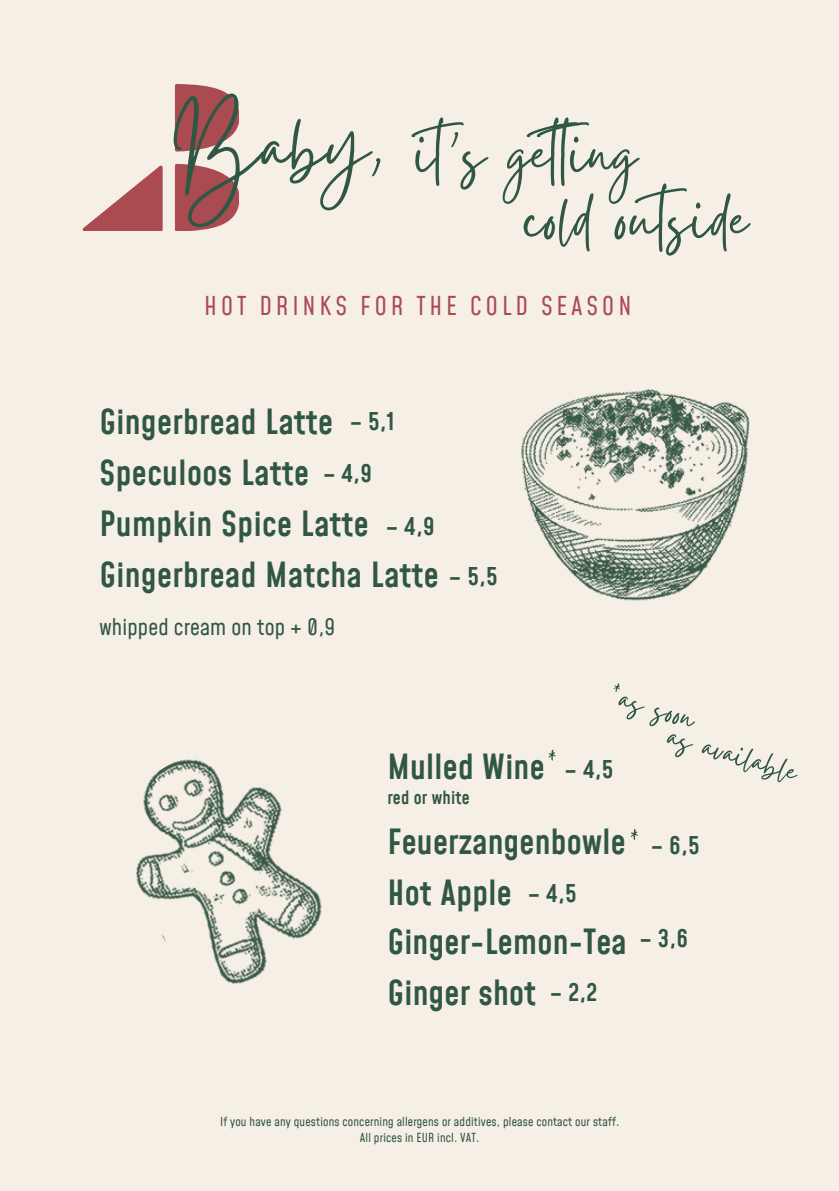
<style>
.page{position:relative;width:839px;height:1191px;background:#fff}
.page>*{position:absolute;margin:0;border:0;box-sizing:border-box;transform-origin:0 0}
.t1{font:97px "Gistesy";color:#305644}
.t2{font:81px/66px "Gistesy";letter-spacing:.01em;color:#305644}
.t3{font:50px "Gistesy";color:#305644}
.t4{font:42px "Gistesy";color:#305644}
.t5{font:500 34px/50.4px "Mohave";letter-spacing:.015em;color:#305644}
.t6{font:25px "Mohave";letter-spacing:.15em;color:#aa4b52}
.t7{font:500 24px "Mohave";color:#305644}
.t8{font:22px "Mohave";letter-spacing:.01em;color:#305644}
.t9{font:500 18px "Mohave";letter-spacing:.01em;color:#305644}
.t10{font:12px "Mohave";letter-spacing:.015em;color:#305644}
</style>
<div class="page">
<div style="left:0;top:0;width:838px;height:1191px;background:#f6efe6"></div>
<img style="left:135px;top:759px;width:187px;height:225px">
<img style="left:521px;top:389px;width:229px;height:212px">
<svg style="left:175px;top:164px;width:64px;height:67px;background:#b66569"></svg>
<svg style="left:83px;top:165px;width:80px;height:66px"></svg>
<svg style="left:175px;top:84px;width:64px;height:68px"></svg>
<h6 class="t1" style="left:174px;top:79px;width:214px">Baby,</h6>
<p class="t2" style="left:523px;top:111px;width:225px;text-indent:-108px">it’s geting<br>cold outside</p>
<p class="t6" style="left:204px;top:290px;width:429px">HOT DRINKS FOR THE COLD SEASON</p>
<h4 class="t5" style="left:99px;top:395px;width:341px;line-height:51px">Gingerbread Latte<br>Speculoos Latte<br>Pumpkin Spice Latte<br>Gingerbread Matcha Latte</h4>
<h6 class="t7" style="left:350px;top:406px;width:46px">– 5,1</h6>
<h4 class="t7" style="left:323px;top:459px;width:50px">– 4,9</h4>
<p class="t7" style="left:386px;top:512px;width:50px">– 4,9</p>
<h6 class="t8" style="left:99px;top:613px;width:237px">whipped cream on top + 0,9</h6>
<h6 class="t7" style="left:449px;top:561px;width:50px">– 5,5</h6>
<h6 class="t4" style="left:618px;top:666px;width:89px;rotate:16deg">*as soon</h6>
<h6 class="t4" style="left:676px;top:707px;width:135px;rotate:16deg">as available</h6>
<h6 class="t3" style="left:546px;top:730px;width:13px">*</h6>
<h2 class="t5" style="left:387px;top:740px;width:159px">Mulled Wine</h2>
<h2 class="t9" style="left:387px;top:786px;width:84px">red or white</h2>
<h2 class="t5" style="left:387px;top:815px;width:241px">Feuerzangenbowle<br>Hot Apple<br>Ginger-Lemon-Tea<br>Ginger shot</h2>
<h5 class="t7" style="left:650px;top:830px;width:50px">– 6,5</h5>
<h3 class="t7" style="left:564px;top:754px;width:50px">– 4,5</h3>
<h6 class="t3" style="left:628px;top:810px;width:13px">*</h6>
<p class="t7" style="left:527px;top:879px;width:50px">– 4,5</p>
<p class="t7" style="left:639px;top:923px;width:50px">– 3,6</p>
<p class="t7" style="left:550px;top:978px;width:49px">– 2,2</p>
<h6 class="t10" style="left:220px;top:1114px;width:401px">If you have any questions concerning allergens or additives, please contact our staff.</h6>
<h6 class="t10" style="left:360px;top:1130px;width:121px">All prices in EUR incl. VAT.</h6>
</div>
